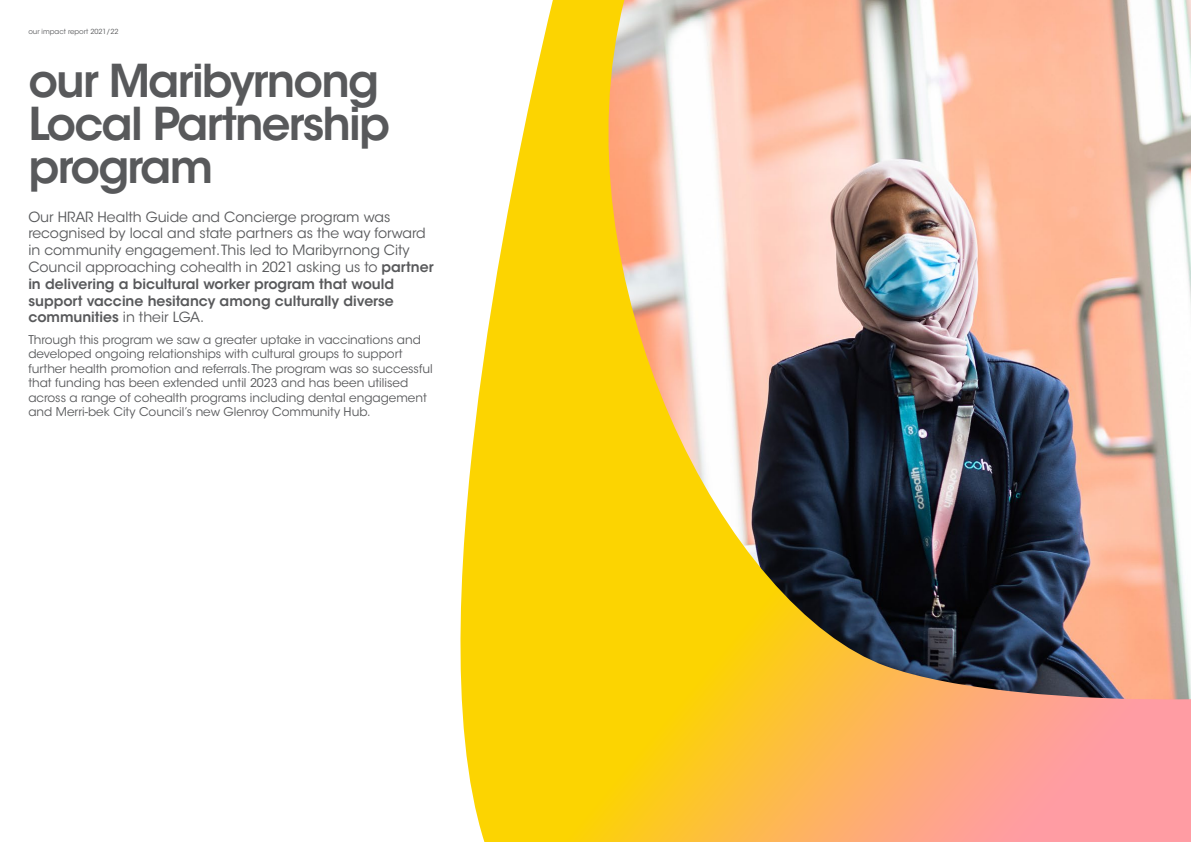
<style>
.page{position:relative;width:1191px;height:842px;background:#fff}
.page>*{position:absolute;margin:0;border:0;box-sizing:border-box;transform-origin:0 0}
.Body{font:600 45px/42.8px "ITC Avant Garde Std";letter-spacing:-.04em;color:#58595b}
.Body-2{font:14px/16.8px "ITC Avant Garde Std";color:#58595b}
.Body-3{font:12px/14.4px "ITC Avant Garde Std";color:#58595b}
.t1{font:7px "ITC Avant Garde Std";color:#58595b}
.s1{font-weight:600}
</style>
<div class="page">
<img style="left:460px;top:0;width:731px;height:842px">
<p class="t1" style="left:28px;top:27px;width:92px">our impact report 2021/22</p>
<p class="Body" style="left:28px;top:60px;width:363px">our Maribyrnong<br>Local Partnership program</p>
<p class="Body-2" style="left:28px;top:208px;width:407px">Our HRAR Health Guide and Concierge program was recognised by local and state partners as the way forward in community engagement. This led to Maribyrnong City Council approaching cohealth in 2021 asking us to <span class="s1">partner in delivering a bicultural worker program that would support vaccine hesitancy among culturally diverse communities</span> in their LGA.</p>
<p class="Body-3" style="left:28px;top:333px;width:406px">Through this program we saw a greater uptake in vaccinations and developed ongoing relationships with cultural groups to support further health promotion and referrals. The program was so successful that funding has been extended until 2023 and has been utilised across a range of cohealth programs including dental engagement and Merri-bek City Council’s new Glenroy Community Hub.</p>
</div>
